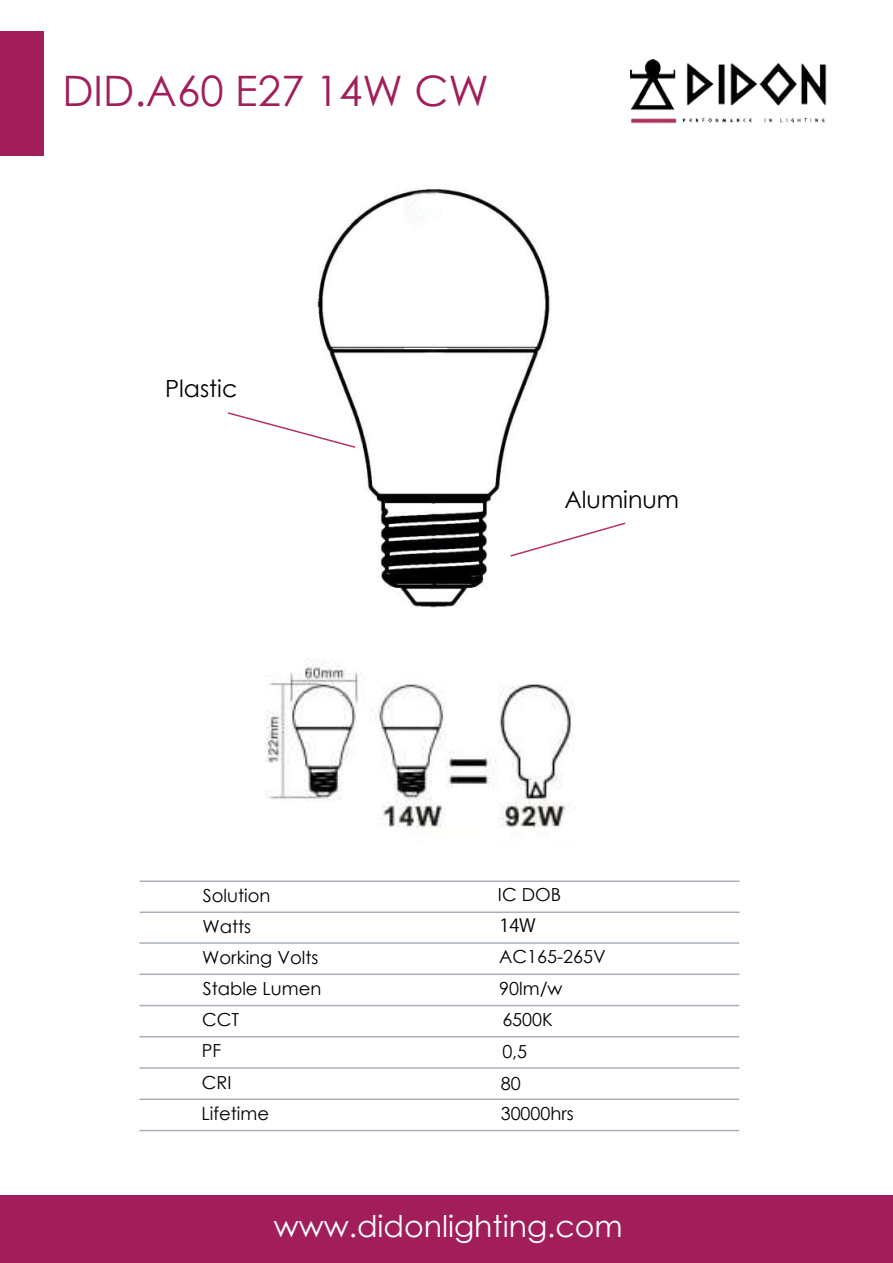
<style>
.page{position:relative;width:893px;height:1263px;background:#fff}
.page>*{position:absolute;margin:0;border:0;box-sizing:border-box;transform-origin:0 0}
.t1{font:42px "Century Gothic";color:#a21e5b}
.t2{font:30px "Century Gothic";color:#fff}
.t3{font:23.7px "Century Gothic";color:#000}
.t4{font:18px/31.2px "Century Gothic";color:#000}
.t5{font:18px "Koz Go Pr 6 N";color:#000}
</style>
<div class="page">
<hr style="left:140px;top:880px;width:599px;height:2px;background:#a9b0bb">
<hr style="left:140px;top:911px;width:599px;height:2px;background:#a9b0bb">
<hr style="left:139px;top:942px;width:600px;height:2px;background:#a9b0bb">
<hr style="left:139px;top:973px;width:600px;height:2px;background:#a9b0bb">
<hr style="left:139px;top:1005px;width:600px;height:1px;background:#a9b0bb">
<hr style="left:139px;top:1036px;width:600px;height:1px;background:#a9b0bb">
<hr style="left:139px;top:1067px;width:600px;height:2px;background:#a9b0bb">
<hr style="left:139px;top:1098px;width:600px;height:2px;background:#a9b0bb">
<hr style="left:139px;top:1130px;width:600px;height:1px;background:#a9b0bb">
<div style="left:0;top:1195px;width:893px;height:68px;background:#a21e5b"></div>
<div style="left:0;top:31px;width:44px;height:124px;background:#a21e5b"></div>
<img style="left:631px;top:60px;width:196px;height:64px">
<svg style="left:586px;top:522px;width:40px;height:14px"></svg>
<svg style="left:227px;top:412px;width:73px;height:21px"></svg>
<img style="left:265px;top:659px;width:310px;height:169px">
<img style="left:300px;top:188px;width:286px;height:420px">
<h1 class="t1" style="left:62px;top:62px;width:428px">DID.A60 E27 14W CW</h1>
<h3 class="t3" style="left:165px;top:371px;width:74px">Plastic</h3>
<p class="t4" style="left:202px;top:879px;width:121px">Solution<br>Watts<br>Working Volts<br>Stable Lumen<br>CCT<br>PF<br>CRI</p>
<p class="t4" style="left:201px;top:1097px;width:69px">Lifetime</p>
<h3 class="t3" style="left:564px;top:483px;width:116px">Aluminum</h3>
<p class="t4" style="left:498px;top:879px;width:65px">IC DOB</p>
<p class="t5" style="left:499px;top:915px;width:38px">14W</p>
<p class="t4" style="left:499px;top:941px;width:108px">AC165-265V<br>90lm/w</p>
<p class="t4" style="left:502px;top:1004px;width:52px">6500K</p>
<p class="t4" style="left:501px;top:1035px;width:75px">0,5<br>80<br>30000hrs</p>
<h2 class="t2" style="left:274px;top:1205px;width:350px">www.didonlighting.com</h2>
</div>
